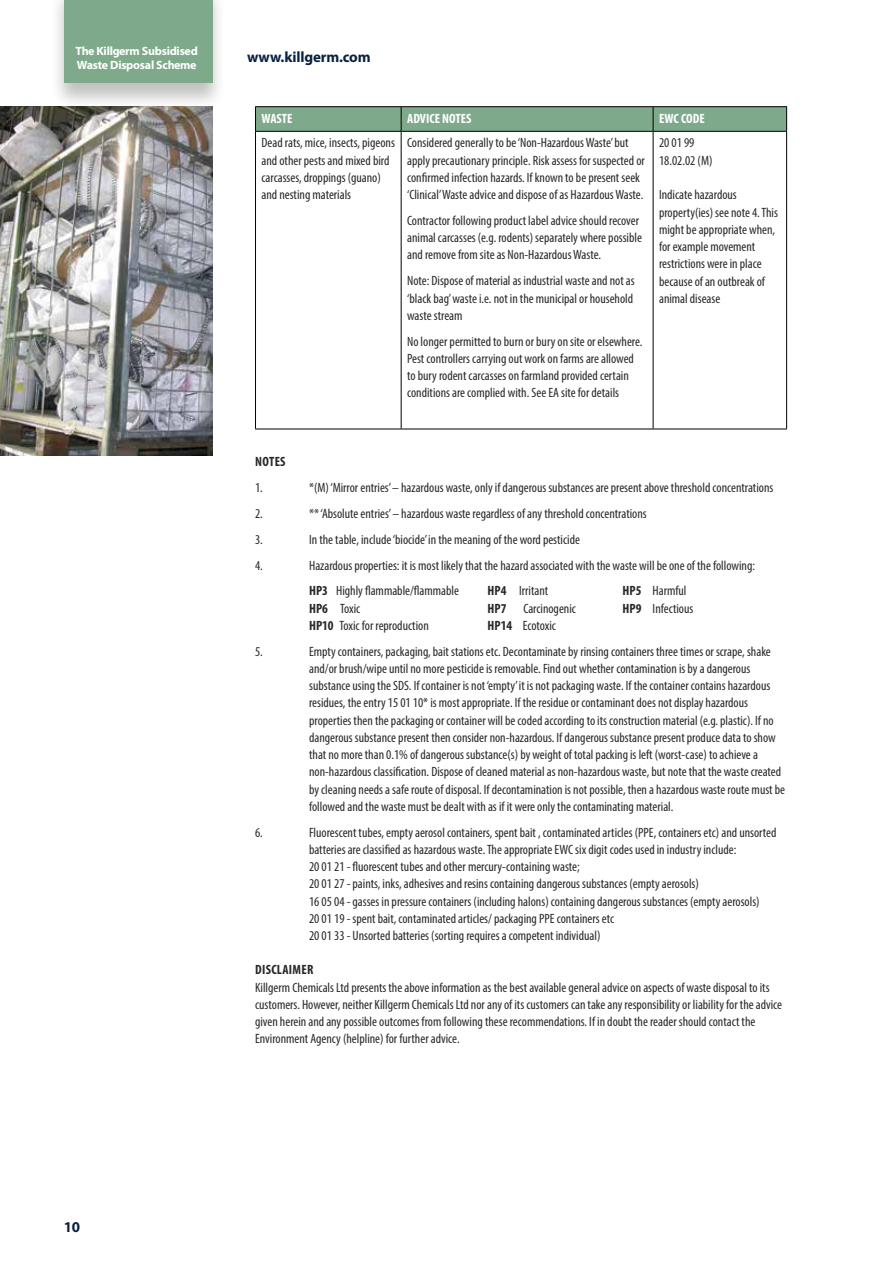
<style>
.page{position:relative;width:893px;height:1263px;background:#fff}
.page>*{position:absolute;margin:0;border:0;box-sizing:border-box;transform-origin:0 0}
.t1{font:700 15px "Myriad Pro";letter-spacing:-.01em;color:#0a2240}
.t2{font:condensed 13.5px/17.2px "Myriad Pro";color:#292829}
.t3{font:700 condensed 13.5px "Myriad Pro";color:#fff}
.t4{font:700 condensed 13.5px "Myriad Pro";letter-spacing:.02em;color:#292829}
.t5{font:700 12px/14.4px "Myriad Pro";letter-spacing:-.02em;color:#fff}
.s1{font-weight:700}
</style>
<div class="page">
<div style="left:49px;top:0;width:178px;height:110px;background:#000;opacity:.25"></div>
<div style="left:64px;top:0;width:149px;height:83px;background:#7ea98a"></div>
<hr style="left:255px;top:106px;width:146px;height:1px;background:#000">
<hr style="left:401px;top:106px;width:252px;height:1px;background:#000">
<hr style="left:653px;top:106px;width:134px;height:1px;background:#000">
<svg style="left:255px;top:107px;width:532px;height:24px;background:#7ba586"></svg>
<hr style="left:255px;top:131px;width:146px;height:1px;background:#000">
<hr style="left:255px;top:132px;width:1px;height:297px;background:#000">
<hr style="left:401px;top:131px;width:252px;height:1px;background:#000">
<hr style="left:401px;top:132px;width:1px;height:297px;background:#000">
<hr style="left:653px;top:131px;width:134px;height:1px;background:#000">
<hr style="left:653px;top:132px;width:1px;height:297px;background:#000">
<hr style="left:786px;top:132px;width:1px;height:297px;background:#000">
<hr style="left:255px;top:429px;width:146px;height:1px;background:#000">
<hr style="left:401px;top:429px;width:252px;height:1px;background:#000">
<hr style="left:653px;top:429px;width:134px;height:1px;background:#000">
<img style="left:0;top:106px;width:213px;height:349px">
<p class="t5" style="left:76px;top:43px;width:124px">The Killgerm Subsidised<br>Waste Disposal Scheme</p>
<p class="t1" style="left:247px;top:47px;width:125px">www.killgerm.com</p>
<p class="t3" style="left:261px;top:110px;width:33px">WASTE</p>
<p class="t3" style="left:407px;top:110px;width:66px">ADVICE NOTES</p>
<p class="t3" style="left:659px;top:110px;width:47px">EWC CODE</p>
<p class="t2" style="left:261px;top:134px;width:135px">Dead rats, mice, insects, pigeons and other pests and mixed bird carcasses, droppings (guano) and nesting materials</p>
<p class="t2" style="left:407px;top:134px;width:239px">Considered generally to be ‘Non-Hazardous Waste’ but apply precautionary principle. Risk assess for suspected or confirmed infection hazards. If known to be present seek ‘Clinical’Waste advice and dispose of as Hazardous Waste.</p>
<p class="t2" style="left:407px;top:212px;width:236px">Contractor following product label advice should recover animal carcasses (e.g. rodents) separately where possible and remove from site as Non-Hazardous Waste.</p>
<p class="t2" style="left:407px;top:272px;width:229px;text-align:justify">Note: Dispose of material as industrial waste and not as ‘black bag’ waste i.e. not in the municipal or household waste stream</p>
<p class="t2" style="left:407px;top:332px;width:237px">No longer permitted to burn or bury on site or elsewhere.<br>Pest controllers carrying out work on farms are allowed to bury rodent carcasses on farmland provided certain conditions are complied with. See EA site for details</p>
<p class="t2" style="left:659px;top:134px;width:55px">20 01 99<br>18.02.02 (M)</p>
<p class="t2" style="left:659px;top:186px;width:120px">Indicate hazardous property(ies) see note 4. This might be appropriate when, for example movement restrictions were in place because of an outbreak of animal disease</p>
<p class="t4" style="left:255px;top:453px;width:32px">NOTES</p>
<p class="t2" style="left:255px;top:479px;width:9px">1.</p>
<p class="t2" style="left:309px;top:479px;width:466px">*(M) ‘Mirror entries’ – hazardous waste, only if dangerous substances are present above threshold concentrations</p>
<p class="t2" style="left:255px;top:505px;width:9px">2.</p>
<p class="t2" style="left:309px;top:505px;width:339px">** ‘Absolute entries’ – hazardous waste regardless of any threshold concentrations</p>
<p class="t2" style="left:255px;top:530px;width:9px">3.</p>
<p class="t2" style="left:309px;top:530px;width:272px">In the table, include ‘biocide’ in the meaning of the word pesticide</p>
<p class="t2" style="left:255px;top:556px;width:9px">4.</p>
<p class="t2" style="left:309px;top:552px;width:447px;line-height:25.8px">Hazardous properties: it is most likely that the hazard associated with the waste will be one of the following:<br><span class="s1">HP3</span> Highly flammable/flammable</p>
<p class="t2" style="left:488px;top:582px;width:62px"><span class="s1">HP4</span> Irritant</p>
<p class="t2" style="left:623px;top:582px;width:65px"><span class="s1">HP5</span> Harmful</p>
<p class="t2" style="left:309px;top:599px;width:53px"><span class="s1">HP6</span> Toxic</p>
<p class="t4" style="left:488px;top:600px;width:20px">HP7</p>
<p class="t2" style="left:523px;top:599px;width:54px">Carcinogenic</p>
<p class="t2" style="left:623px;top:599px;width:72px"><span class="s1">HP9</span> Infectious</p>
<p class="t2" style="left:309px;top:616px;width:121px"><span class="s1">HP10</span> Toxic for reproduction</p>
<p class="t2" style="left:488px;top:616px;width:70px"><span class="s1">HP14</span> Ecotoxic</p>
<p class="t2" style="left:255px;top:642px;width:9px">5.</p>
<p class="t2" style="left:309px;top:642px;width:477px">Empty containers, packaging, bait stations etc. Decontaminate by rinsing containers three times or scrape, shake and/or brush/wipe until no more pesticide is removable. Find out whether contamination is by a dangerous substance using the SDS. If container is not ‘empty’ it is not packaging waste. If the container contains hazardous residues, the entry 15 01 10* is most appropriate. If the residue or contaminant does not display hazardous properties then the packaging or container will be coded according to its construction material (e.g. plastic). If no dangerous substance present then consider non-hazardous. If dangerous substance present produce data to show that no more than 0.1% of dangerous substance(s) by weight of total packing is left (worst-case) to achieve a non-hazardous classification. Dispose of cleaned material as non-hazardous waste, but note that the waste created by cleaning needs a safe route of disposal. If decontamination is not possible, then a hazardous waste route must be followed and the waste must be dealt with as if it were only the contaminating material.</p>
<p class="t2" style="left:255px;top:823px;width:9px">6.</p>
<p class="t2" style="left:309px;top:823px;width:469px">Fluorescent tubes, empty aerosol containers, spent bait , contaminated articles (PPE, containers etc) and unsorted batteries are classified as hazardous waste. The appropriate EWC six digit codes used in industry include:<br>20 01 21 - fluorescent tubes and other mercury-containing waste;<br>20 01 27 - paints, inks, adhesives and resins containing dangerous substances (empty aerosols)<br>16 05 04 - gasses in pressure containers (including halons) containing dangerous substances (empty aerosols)<br>20 01 19 - spent bait, contaminated articles/ packaging PPE containers etc<br>20 01 33 - Unsorted batteries (sorting requires a competent individual)</p>
<p class="t4" style="left:255px;top:961px;width:60px">DISCLAIMER</p>
<p class="t2" style="left:255px;top:978px;width:529px">Killgerm Chemicals Ltd presents the above information as the best available general advice on aspects of waste disposal to its customers. However, neither Killgerm Chemicals Ltd nor any of its customers can take any responsibility or liability for the advice given herein and any possible outcomes from following these recommendations. If in doubt the reader should contact the Environment Agency (helpline) for further advice.</p>
<p class="t1" style="left:64px;top:1217px;width:18px">10</p>
</div>
